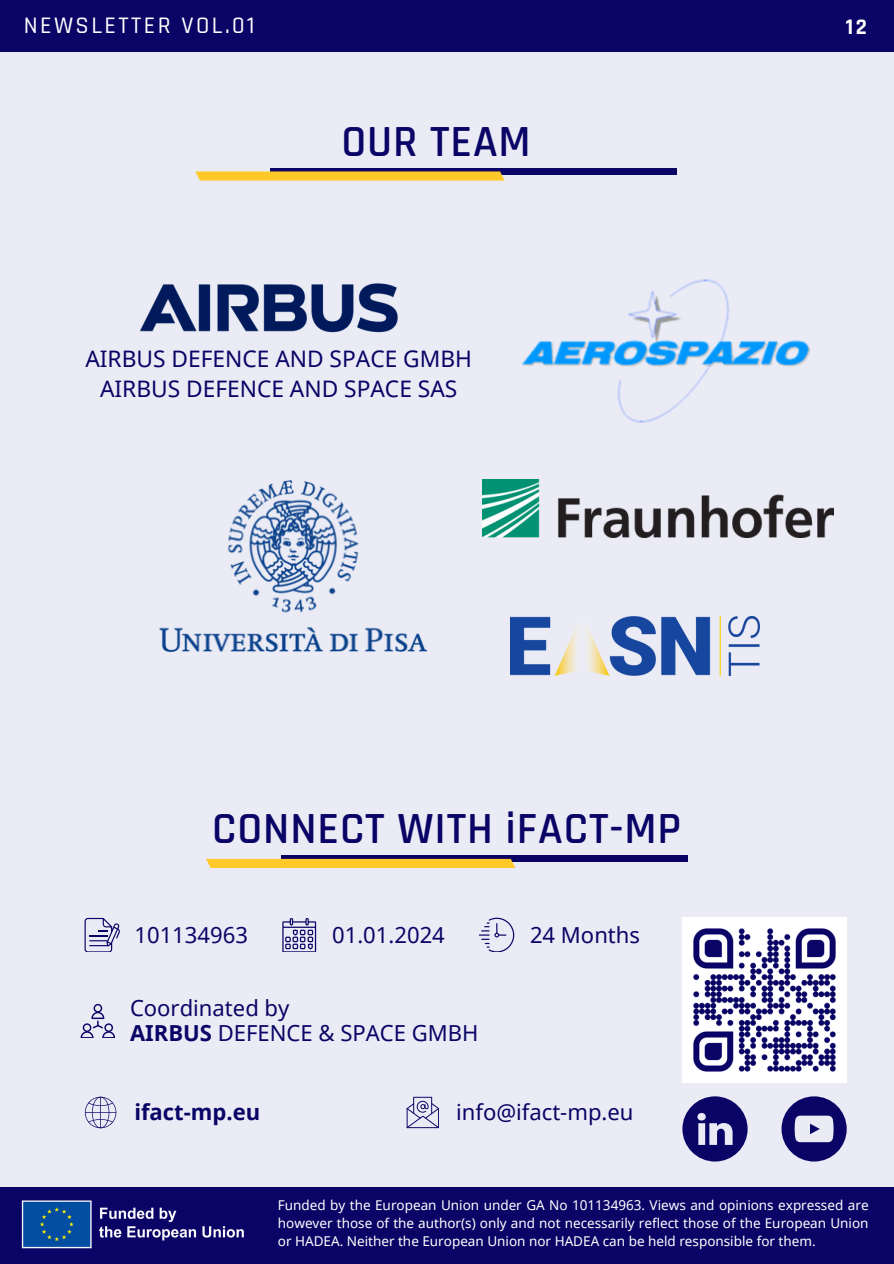
<style>
.page{position:relative;width:894px;height:1264px;background:#fff}
.page>*{position:absolute;margin:0;border:0;box-sizing:border-box;transform-origin:0 0}
.t1{font:600 45px "Rajdhani";letter-spacing:.02em;color:#090466}
.t2{font:500 24px "Rajdhani";letter-spacing:.1em;color:#fff}
.t3{font:22.65px/30.3px "Noto Sans";color:#090466;text-align:center}
.t4{font:700 22.5px "Rajdhani";color:#fff}
.t5{font:22.05px/25.7px "Noto Sans";color:#090466}
.t6{font:700 22.05px "Noto Sans";color:#090466}
.t7{font:13.5px/18px "Noto Sans";color:#fff;text-align:justify}
.s1{font-weight:700}
</style>
<div class="page">
<div style="left:0;top:0;width:893px;height:1263px;background:#eaebf5"></div>
<svg style="left:682px;top:1096px;width:65px;height:65px"></svg>
<svg style="left:781px;top:1096px;width:65px;height:65px"></svg>
<svg style="left:84px;top:917px;width:36px;height:34px"></svg>
<svg style="left:282px;top:918px;width:34px;height:33px"></svg>
<svg style="left:478px;top:917px;width:36px;height:34px"></svg>
<svg style="left:81px;top:1003px;width:33px;height:34px"></svg>
<svg style="left:85px;top:1096px;width:31px;height:32px"></svg>
<svg style="left:406px;top:1096px;width:32px;height:32px"></svg>
<img style="left:682px;top:917px;width:164px;height:164px">
<img style="left:139px;top:283px;width:259px;height:50px">
<img style="left:522px;top:279px;width:286px;height:144px">
<img style="left:482px;top:479px;width:351px;height:58px">
<img style="left:159px;top:480px;width:267px;height:171px">
<img style="left:511px;top:616px;width:248px;height:60px">
<div style="left:280px;top:855px;width:407px;height:7px;background:#090466"></div>
<svg style="left:206px;top:858px;width:309px;height:10px;background:#ecbb33"></svg>
<div style="left:270px;top:168px;width:406px;height:7px;background:#090466"></div>
<svg style="left:195px;top:171px;width:309px;height:9px;background:#f3c130"></svg>
<div style="left:0;top:0;width:893px;height:51px;background:#090466"></div>
<div style="left:0;top:1186px;width:893px;height:77px;background:#090466"></div>
<img style="left:21px;top:1200px;width:223px;height:49px">
<h6 class="t2" style="left:24px;top:10px;width:232px">NEWSLETTER VOL.01</h6>
<p class="t1" style="left:341px;top:114px;width:191px">OUR TEAM</p>
<p class="t3" style="left:85px;top:343px;width:388px">AIRBUS DEFENCE AND SPACE GMBH<br>AIRBUS DEFENCE AND SPACE SAS</p>
<p class="t1" style="left:212px;top:801px;width:470px">CONNECT WITH iFACT-MP</p>
<h3 class="t5" style="left:134px;top:922px;width:115px">101134963</h3>
<p class="t5" style="left:332px;top:922px;width:114px">01.01.2024</p>
<h1 class="t5" style="left:530px;top:922px;width:112px">24 Months</h1>
<p class="t5" style="left:130px;top:994px;width:350px">Coordinated by<br><span class="s1">AIRBUS</span> DEFENCE &amp; SPACE GMBH</p>
<h4 class="t6" style="left:134px;top:1096px;width:127px">ifact-mp.eu</h4>
<p class="t5" style="left:456px;top:1099px;width:179px">info@ifact-mp.eu</p>
<h2 class="t4" style="left:845px;top:13px;width:22px">12</h2>
<p class="t7" style="left:278px;top:1195px;width:592px">Funded by the European Union under GA No 101134963. Views and opinions expressed are however those of the author(s) only and not necessarily reflect those of the European Union or HADEA. Neither the European Union nor HADEA can be held responsible for them.</p>
</div>
